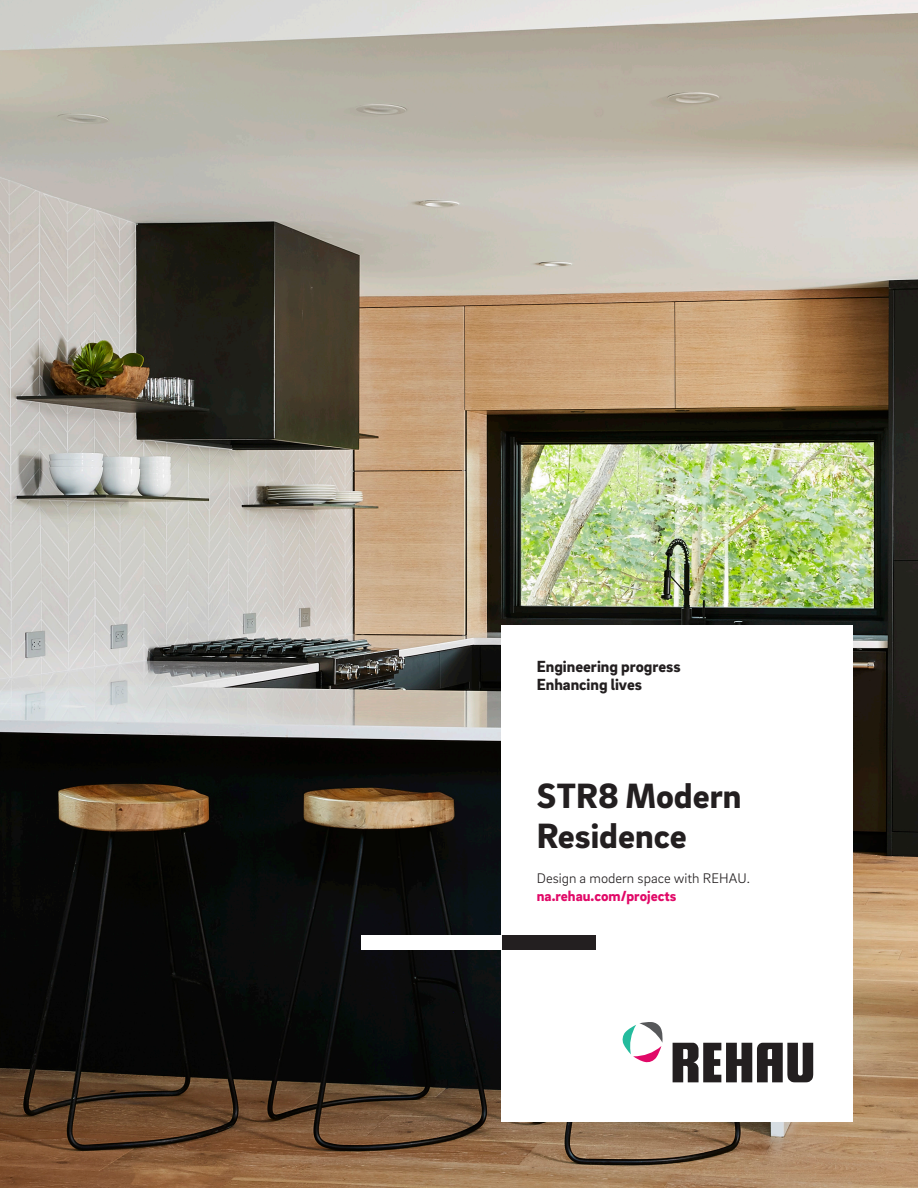
<style>
.page{position:relative;width:918px;height:1188px;background:#fff}
.page>*{position:absolute;margin:0;border:0;box-sizing:border-box;transform-origin:0 0}
.FB__Headline_-_24pt{font:900 36px/39.6px "Brix Sans";color:#231f20}
.FB__Tagline_-_11pt{font:900 16.5px/18.1px "Brix Sans";color:#231f20}
.FB__Headline_-_24pt-2{font:900 15px "Brix Sans";color:#e10968}
.FB__Headline_-_24pt-3{font:300 14.25px "Brix Sans";color:#231f20}
</style>
<div class="page">
<img style="left:0;top:0;width:918px;height:1188px">
<div style="left:502px;top:625px;width:351px;height:497px;background:#fff"></div>
<div style="left:362px;top:935px;width:140px;height:14px;background:#fff"></div>
<div style="left:502px;top:935px;width:93px;height:14px;background:#231f20"></div>
<svg style="left:622px;top:1022px;width:41px;height:41px"></svg>
<svg style="left:673px;top:1043px;width:140px;height:39px"></svg>
<p class="FB__Tagline_-_11pt" style="left:537px;top:657px;width:145px">Engineering progress<br>Enhancing lives</p>
<p class="FB__Headline_-_24pt" style="left:537px;top:775px;width:206px">STR8 Modern<br>Residence</p>
<p class="FB__Headline_-_24pt-3" style="left:537px;top:869px;width:215px">Design a modern space with REHAU.</p>
<p class="FB__Headline_-_24pt-2" style="left:537px;top:886px;width:141px">na.rehau.com/projects</p>
</div>
